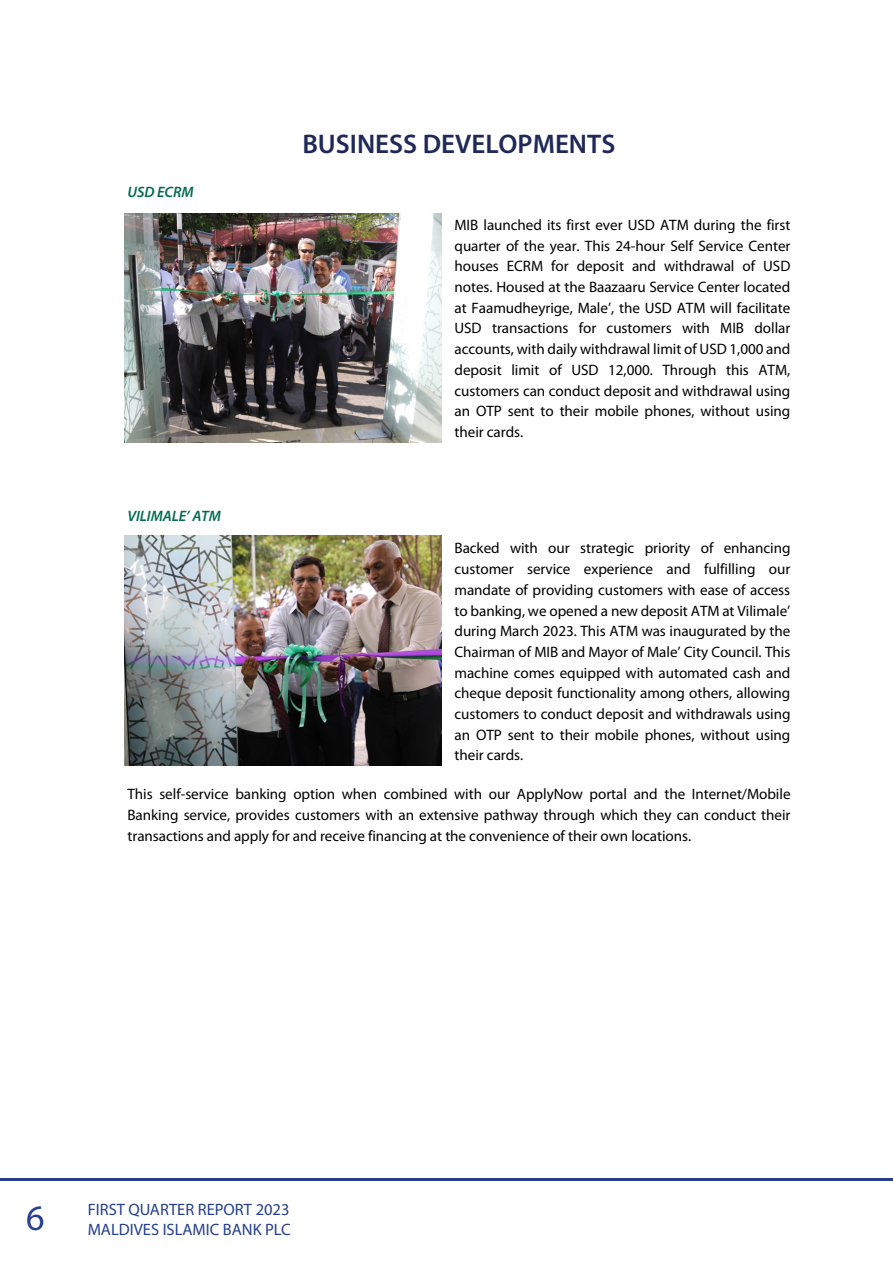
<style>
.page{position:relative;width:893px;height:1263px;background:#fff}
.page>*{position:absolute;margin:0;border:0;box-sizing:border-box;transform-origin:0 0}
.t1{font:600 27px "Myriad Pro";color:#1f2958}
.t2{font:16.5px/19.8px "Myriad Pro";color:#253f8e;text-align:right}
.t3{font:15.15px/20.7px "Myriad Pro";letter-spacing:-.005em;color:#000;text-align:justify}
.t4{font:italic 600 15.15px "Myriad Pro";letter-spacing:-.005em;color:#016b4e}
.s1{font-size:36px}
</style>
<div class="page">
<hr style="left:0;top:1178px;width:893px;height:2px;background:#253f8e">
<img style="left:125px;top:536px;width:317px;height:229px">
<img style="left:125px;top:213px;width:317px;height:230px">
<p class="t4" style="left:127px;top:183px;width:68px">USD ECRM</p>
<p class="t4" style="left:127px;top:506px;width:95px">VILIMALE’ ATM</p>
<h1 class="t1" style="left:302px;top:127px;width:315px">BUSINESS DEVELOPMENTS</h1>
<p class="t3" style="left:455px;top:214px;width:337px">MIB launched its first ever USD ATM during the first quarter of the year. This 24-hour Self Service Center houses ECRM for deposit and withdrawal of USD notes. Housed at the Baazaaru Service Center located at Faamudheyrige, Male’, the USD ATM will facilitate USD transactions for customers with MIB dollar accounts, with daily withdrawal limit of USD 1,000 and deposit limit of USD 12,000. Through this ATM, customers can conduct deposit and withdrawal using an OTP sent to their mobile phones, without using their cards.</p>
<p class="t3" style="left:455px;top:538px;width:337px">Backed with our strategic priority of enhancing customer service experience and fulfilling our mandate of providing customers with ease of access to banking, we opened a new deposit ATM at Vilimale’ during March 2023. This ATM was inaugurated by the Chairman of MIB and Mayor of Male’ City Council. This machine comes equipped with automated cash and cheque deposit functionality among others, allowing customers to conduct deposit and withdrawals using an OTP sent to their mobile phones, without using their cards.</p>
<p class="t3" style="left:127px;top:784px;width:665px">This self-service banking option when combined with our ApplyNow portal and the Internet/Mobile Banking service, provides customers with an extensive pathway through which they can conduct their transactions and apply for and receive financing at the convenience of their own locations.</p>
<p class="t2" style="left:26px;top:1199px;width:266px"><span class="s1">6</span> FIRST QUARTER REPORT 2023<br>MALDIVES ISLAMIC BANK PLC</p>
</div>
